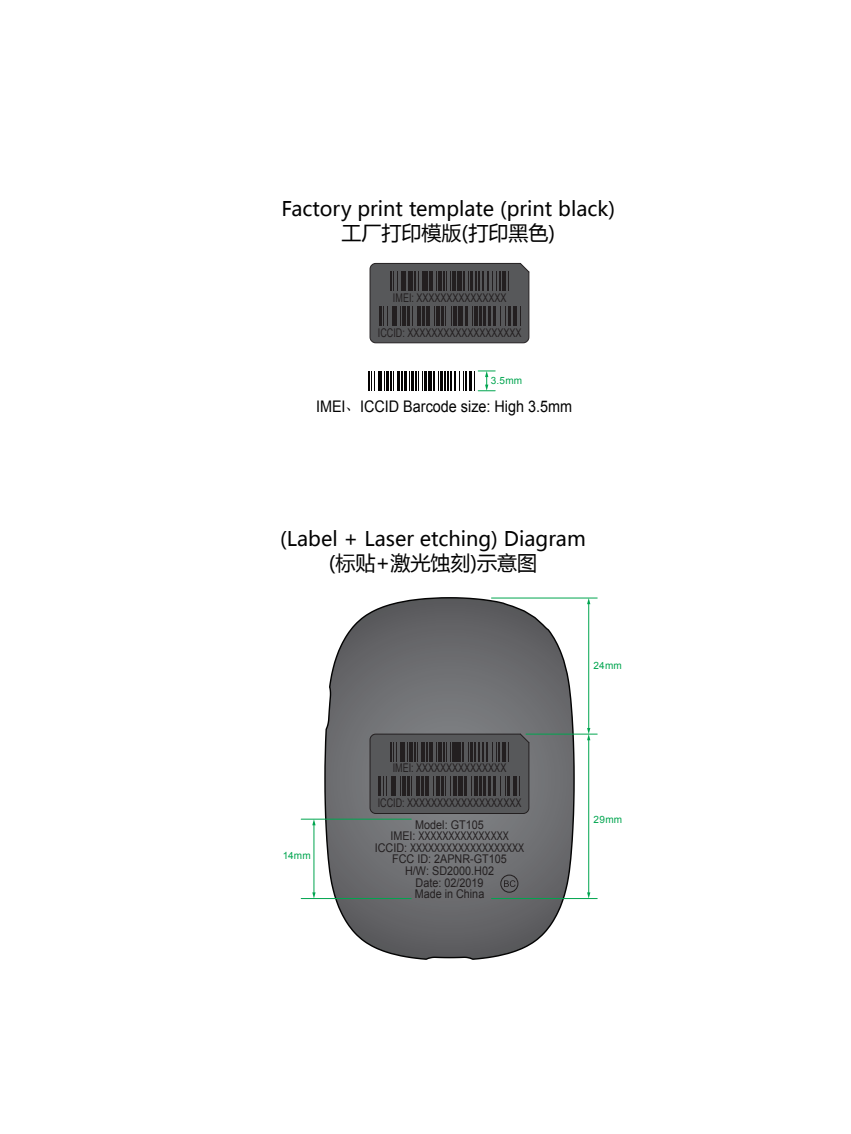
<style>
.page{position:relative;width:851px;height:1134px;background:#fff}
.page>*{position:absolute;margin:0;border:0;box-sizing:border-box;transform-origin:0 0}
.t1{font:20px/24px "Microsoft Ya Hei";color:#030303;text-align:center}
.t2{font:16px "Arial";color:#030303;scale:.9 1}
.t3{font:12px/21.4px "Arial";color:#231f20;text-align:center;scale:.75 1}
.t4{font:12px/11.6px "Arial";color:#231f20;text-align:center;scale:.9 1}
.t5{font:10px "Arial";letter-spacing:.02em;color:#00a54f}
.s1{font-family:"Adobe Song Std";font-weight:300}
</style>
<div class="page">
<svg style="left:323px;top:597px;width:252px;height:363px;background:#7b7c7f"></svg>
<svg style="left:500px;top:874px;width:18px;height:19px"></svg>
<svg style="left:370px;top:734px;width:159px;height:80px;background:#49484a"></svg>
<hr style="left:368px;top:371px;width:2px;height:20px;background:#050303">
<svg style="left:371px;top:371px;width:4px;height:20px"></svg>
<hr style="left:378px;top:371px;width:3px;height:20px;background:#050303">
<svg style="left:384px;top:371px;width:10px;height:20px"></svg>
<hr style="left:397px;top:371px;width:2px;height:20px;background:#050303">
<hr style="left:400px;top:371px;width:2px;height:20px;background:#050303">
<hr style="left:403px;top:371px;width:3px;height:20px;background:#050303">
<svg style="left:409px;top:371px;width:1px;height:20px"></svg>
<hr style="left:411px;top:371px;width:3px;height:20px;background:#050303">
<hr style="left:415px;top:371px;width:2px;height:20px;background:#050303">
<svg style="left:418px;top:371px;width:5px;height:20px"></svg>
<hr style="left:424px;top:371px;width:3px;height:20px;background:#050303">
<hr style="left:428px;top:371px;width:4px;height:20px;background:#050303">
<svg style="left:433px;top:371px;width:6px;height:20px"></svg>
<hr style="left:440px;top:371px;width:2px;height:20px;background:#050303">
<hr style="left:443px;top:371px;width:2px;height:20px;background:#050303">
<hr style="left:446px;top:371px;width:2px;height:20px;background:#050303">
<hr style="left:450px;top:371px;width:2px;height:20px;background:#050303">
<hr style="left:454px;top:371px;width:2px;height:20px;background:#050303">
<svg style="left:459px;top:371px;width:5px;height:20px"></svg>
<hr style="left:465px;top:371px;width:2px;height:20px;background:#050303">
<hr style="left:469px;top:371px;width:2px;height:20px;background:#050303">
<svg style="left:474px;top:371px;width:21px;height:20px"></svg>
<svg style="left:369px;top:263px;width:160px;height:80px;background:#4b4a4c"></svg>
<hr style="left:491px;top:598px;width:106px;height:1px;background:#00a54f">
<hr style="left:588px;top:603px;width:1px;height:126px;background:#00a54f">
<svg style="left:587px;top:598px;width:3px;height:6px"></svg>
<hr style="left:526px;top:734px;width:71px;height:1px;background:#00a54f">
<hr style="left:491px;top:898px;width:106px;height:1px;background:#00a54f">
<hr style="left:588px;top:739px;width:1px;height:154px;background:#00a54f">
<svg style="left:587px;top:728px;width:3px;height:12px"></svg>
<svg style="left:587px;top:892px;width:3px;height:6px"></svg>
<hr style="left:301px;top:898px;width:110px;height:1px;background:#00a54f">
<hr style="left:301px;top:819px;width:110px;height:1px;background:#00a54f">
<hr style="left:313px;top:824px;width:1px;height:69px;background:#00a54f">
<svg style="left:312px;top:819px;width:3px;height:6px"></svg>
<svg style="left:312px;top:892px;width:3px;height:6px"></svg>
<h1 class="t1" style="left:281px;top:197px;width:335px">Factory print template (print black)工厂打印模版(打印黑色)</h1>
<p class="t3" style="left:393px;top:287px;width:153px">IMEI: XXXXXXXXXXXXXXX</p>
<p class="t3" style="left:378px;top:322px;width:193px">ICCID: XXXXXXXXXXXXXXXXXXX</p>
<p class="t5" style="left:490px;top:374px;width:33px">3.5mm</p>
<h2 class="t2" style="left:316px;top:396px;width:286px">IMEI<span class="s1">、</span>ICCID Barcode size: High 3.5mm</h2>
<h1 class="t1" style="left:280px;top:526px;width:307px">(Label + Laser etching) Diagram (标贴+激光蚀刻)示意图</h1>
<p class="t5" style="left:593px;top:659px;width:30px">24mm</p>
<p class="t5" style="left:283px;top:849px;width:29px">14mm</p>
<p class="t3" style="left:392px;top:758px;width:153px">IMEI: XXXXXXXXXXXXXXX</p>
<p class="t3" style="left:377px;top:792px;width:193px">ICCID: XXXXXXXXXXXXXXXXXXX<br>Model: GT105</p>
<p class="t4" style="left:374px;top:830px;width:168px">IMEI: XXXXXXXXXXXXXXX<br>ICCID: XXXXXXXXXXXXXXXXXXX<br>FCC ID: 2APNR-GT105<br>H/W: SD2000.H02<br>Date: 02/2019<br>Made in China</p>
<p class="t5" style="left:593px;top:813px;width:30px">29mm</p>
</div>
